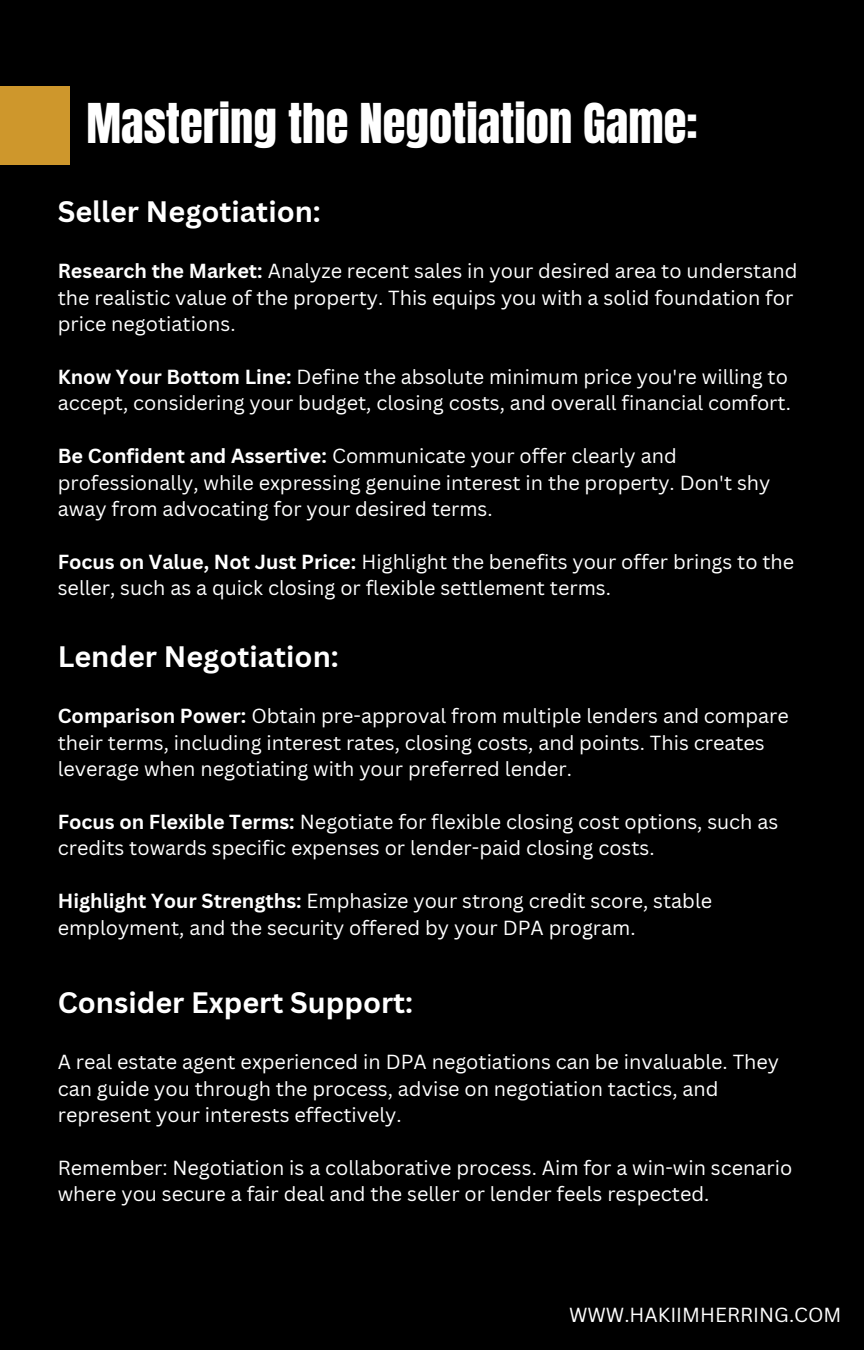
<style>
.page{position:relative;width:864px;height:1350px;background:#000}
.page>*{position:absolute;margin:0;border:0;box-sizing:border-box;transform-origin:0 0}
.t1{font:46.57px "Anton";color:#fff}
.t2{font:700 28.8px "Canva Sans";color:#fff}
.t3{font:19.8px/26.3px "Canva Sans";color:#fff}
.s1{font-weight:700}
</style>
<div class="page">
<div style="left:0;top:86px;width:70px;height:79px;background:#ce972c"></div>
<h1 class="t1" style="left:86px;top:90px;width:613px">Mastering the Negotiation Game:</h1>
<h2 class="t2" style="left:58px;top:191px;width:265px">Seller Negotiation:</h2>
<p class="t3" style="left:58px;top:257px;width:741px"><span class="s1">Research the Market:</span> Analyze recent sales in your desired area to understand the realistic value of the property. This equips you with a solid foundation for price negotiations.</p>
<p class="t3" style="left:58px;top:363px;width:735px"><span class="s1">Know Your Bottom Line:</span> Define the absolute minimum price you're willing to accept, considering your budget, closing costs, and overall financial comfort.</p>
<p class="t3" style="left:58px;top:442px;width:714px"><span class="s1">Be Confident and Assertive:</span> Communicate your offer clearly and professionally, while expressing genuine interest in the property. Don't shy away from advocating for your desired terms.</p>
<p class="t3" style="left:58px;top:548px;width:738px"><span class="s1">Focus on Value, Not Just Price:</span> Highlight the benefits your offer brings to the seller, such as a quick closing or flexible settlement terms.</p>
<p class="t2" style="left:58px;top:636px;width:283px">Lender Negotiation:</p>
<p class="t3" style="left:58px;top:702px;width:733px"><span class="s1">Comparison Power:</span> Obtain pre-approval from multiple lenders and compare their terms, including interest rates, closing costs, and points. This creates leverage when negotiating with your preferred lender.</p>
<p class="t3" style="left:58px;top:808px;width:722px"><span class="s1">Focus on Flexible Terms:</span> Negotiate for flexible closing cost options, such as credits towards specific expenses or lender-paid closing costs.</p>
<h2 class="t3" style="left:58px;top:887px;width:656px"><span class="s1">Highlight Your Strengths:</span> Emphasize your strong credit score, stable employment, and the security offered by your DPA program.</h2>
<p class="t2" style="left:58px;top:982px;width:357px">Consider Expert Support:</p>
<p class="t3" style="left:58px;top:1048px;width:723px">A real estate agent experienced in DPA negotiations can be invaluable. They can guide you through the process, advise on negotiation tactics, and represent your interests effectively.</p>
<h3 class="t3" style="left:58px;top:1154px;width:736px">Remember: Negotiation is a collaborative process. Aim for a win-win scenario where you secure a fair deal and the seller or lender feels respected.</h3>
<h2 class="t3" style="left:569px;top:1301px;width:274px">WWW.HAKIIMHERRING.COM</h2>
</div>
